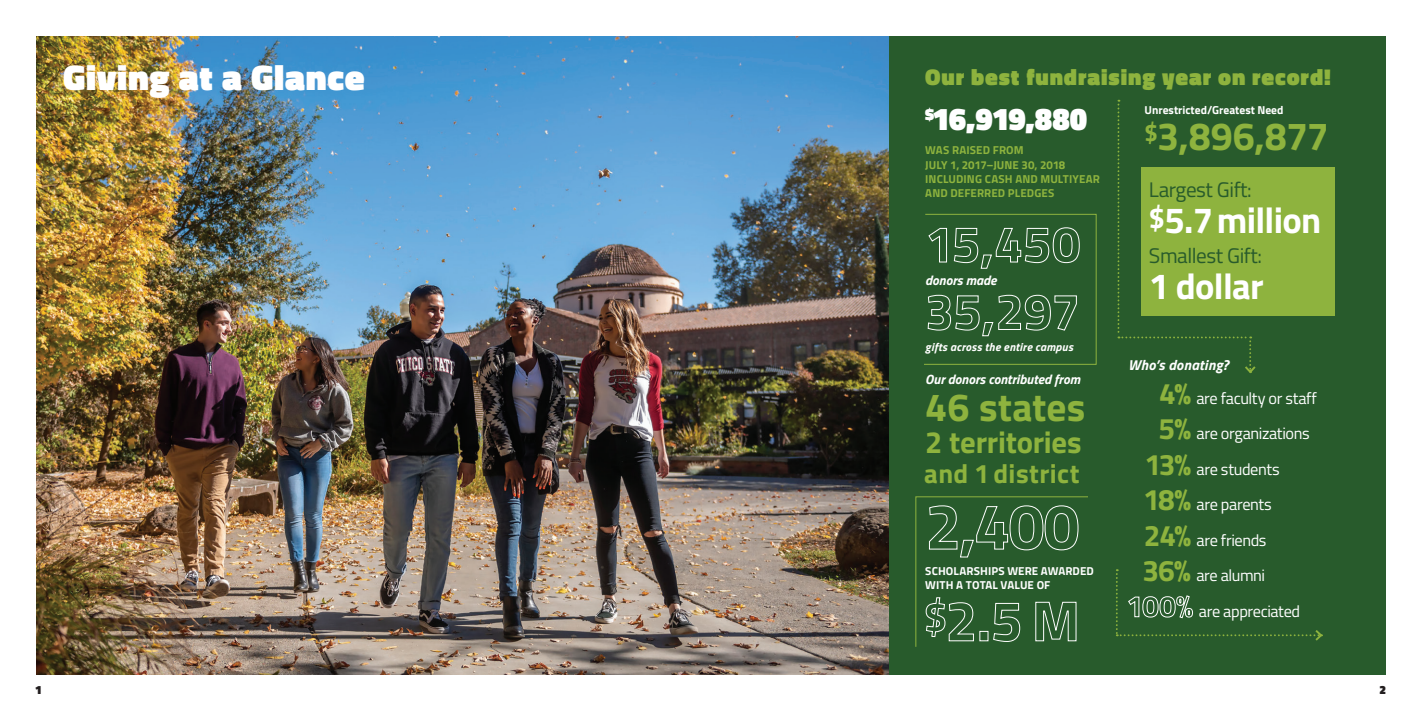
<style>
.page{position:relative;width:1422px;height:711px;background:#fff}
.page>*{position:absolute;margin:0;border:0;box-sizing:border-box;transform-origin:0 0}
.Body_Copy{font:700 39.4px "Titillium Web";color:#8eb33e}
.t1{font:700 36.5px "Titillium Web";letter-spacing:-.02em;color:#fff}
.t2{font:900 36px "Titillium Web";letter-spacing:.02em;color:#fff}
.Body_Copy-2{font:900 31.7px "Titillium Web";letter-spacing:-.025em;color:#fff}
.Body_Copy-3{font:700 30.7px "Titillium Web";letter-spacing:-.005em;color:#8eb33e}
.Body_Copy-4{font:700 26.9px "Titillium Web";letter-spacing:.015em;color:#8eb33e}
.t3{font:900 23px "Titillium Web";letter-spacing:.04em;color:#8eb33e}
.t4{font:21.1px "Titillium Web";letter-spacing:-.02em;color:#285b2c}
.Body_Copy-5{font:16.3px "Titillium Web";letter-spacing:-.02em;color:#fff}
.Body_Copy-6{font:italic 700 14.4px "Titillium Web";letter-spacing:.015em;color:#fff}
.Body_Copy-7{font:italic 700 13.4px "Titillium Web";color:#fff}
.t5{font:900 12px "Titillium Web";color:#231f20}
.Body_Copy-8{font:700 11.5px/14.4px "Titillium Web";letter-spacing:.005em;color:#8eb33e}
.Body_Copy-9{font:700 11.5px/14.4px "Titillium Web";letter-spacing:.005em;color:#fff}
.Body_Copy-10{font:italic 700 11.5px "Titillium Web";letter-spacing:.02em;color:#fff}
.s1{font-size:28.8px}
.s2{font-weight:700;font-size:29.8px;color:#8eb33e}
</style>
<div class="page">
<img style="left:36px;top:36px;width:853px;height:639px">
<div style="left:889px;top:36px;width:497px;height:639px;background:#285b2c"></div>
<div style="left:1141px;top:167px;width:193px;height:149px;background:#8eb33e"></div>
<svg style="left:1116px;top:569px;width:207px;height:72px"></svg>
<svg style="left:924px;top:213px;width:173px;height:152px"></svg>
<svg style="left:915px;top:496px;width:173px;height:151px"></svg>
<svg style="left:1118px;top:100px;width:138px;height:273px"></svg>
<p class="t2" style="left:63px;top:51px;width:303px">Giving at a Glance</p>
<p class="t3" style="left:925px;top:60px;width:407px">Our best fundraising year on record!</p>
<p class="Body_Copy-2" style="left:925px;top:95px;width:164px"><sup>$</sup>16,919,880</p>
<p class="Body_Copy-8" style="left:925px;top:142px;width:176px">WAS RAISED FROM<br>JULY 1, 2017–JUNE 30, 2018<br>INCLUDING CASH AND MULTIYEAR<br>AND DEFERRED PLEDGES</p>
<p class="Body_Copy-7" style="left:925px;top:270px;width:73px">donors made</p>
<p class="Body_Copy-10" style="left:925px;top:337px;width:149px">gifts across the entire campus</p>
<p class="Body_Copy-7" style="left:925px;top:369px;width:156px">Our donors contributed from</p>
<p class="Body_Copy" style="left:925px;top:378px;width:162px">46 states</p>
<p class="Body_Copy-3" style="left:925px;top:419px;width:158px">2 territories</p>
<p class="Body_Copy-4" style="left:924px;top:453px;width:157px">and 1 district</p>
<p class="Body_Copy-9" style="left:925px;top:563px;width:170px">SCHOLARSHIPS WERE AWARDED<br>WITH A TOTAL VALUE OF</p>
<p class="Body_Copy-9" style="left:1145px;top:102px;width:140px">Unrestricted/Greatest Need</p>
<p class="Body_Copy" style="left:1145px;top:106px;width:186px"><sup>$</sup>3,896,877</p>
<p class="t4" style="left:1149px;top:174px;width:104px">Largest Gift:</p>
<p class="t1" style="left:1149px;top:192px;width:174px"><span class="s1">$</span>5.7 million</p>
<p class="t4" style="left:1149px;top:240px;width:115px">Smallest Gift:</p>
<p class="t1" style="left:1149px;top:258px;width:116px">1 dollar</p>
<p class="Body_Copy-6" style="left:1128px;top:354px;width:102px">Who’s donating?</p>
<p class="Body_Copy-5" style="left:1159px;top:386px;width:159px"><span class="s2">4%</span> are faculty or staff</p>
<p class="Body_Copy-5" style="left:1159px;top:421px;width:153px"><span class="s2">5%</span> are organizations</p>
<p class="Body_Copy-5" style="left:1144px;top:457px;width:137px"><span class="s2">13%</span> are students</p>
<p class="Body_Copy-5" style="left:1143px;top:493px;width:130px"><span class="s2">18%</span> are parents</p>
<p class="Body_Copy-5" style="left:1144px;top:528px;width:124px"><span class="s2">24%</span> are friends</p>
<p class="Body_Copy-5" style="left:1143px;top:564px;width:124px"><span class="s2">36%</span> are alumni</p>
<p class="Body_Copy-5" style="left:1199px;top:599px;width:103px">are appreciated</p>
<p class="t5" style="left:35px;top:681px;width:8px">1</p>
<p class="t5" style="left:1379px;top:681px;width:8px">2</p>
</div>
